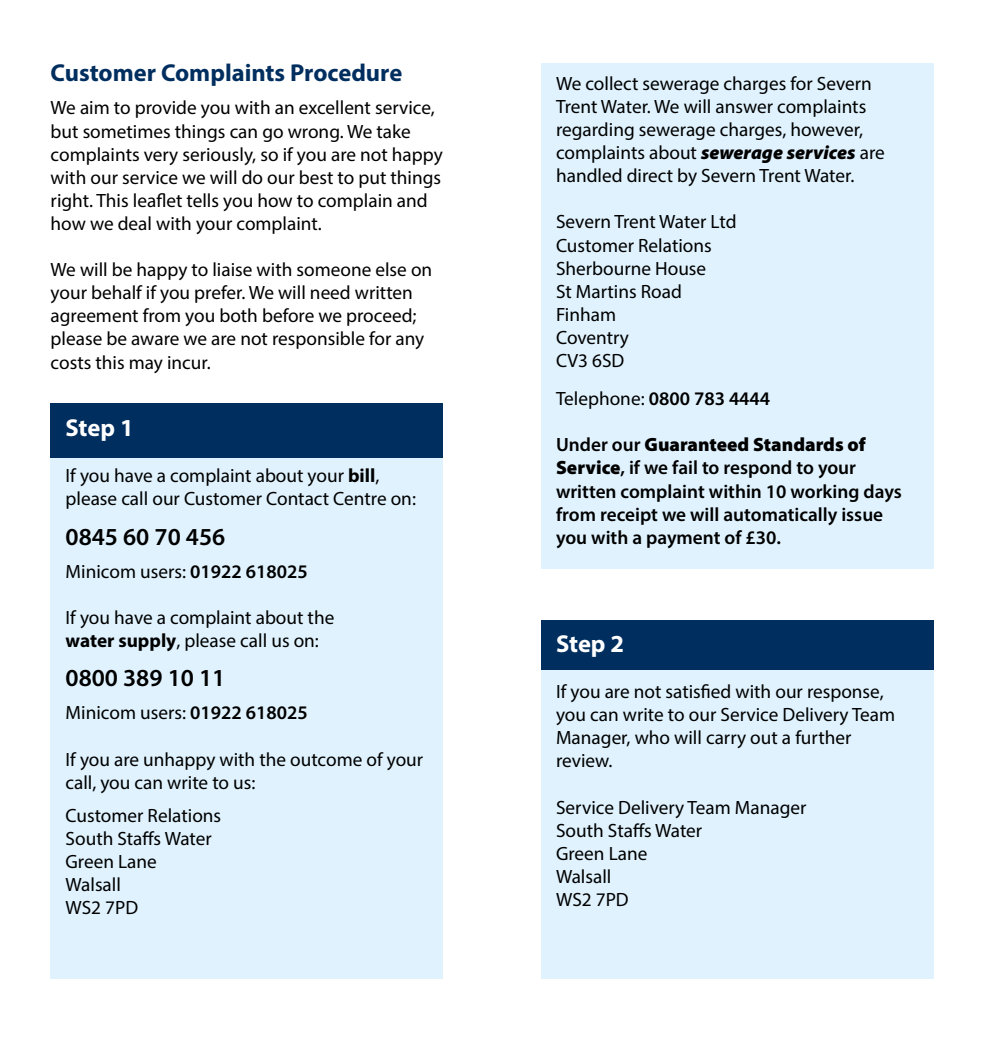
<style>
.page{position:relative;width:983px;height:1042px;background:#fff}
.page>*{position:absolute;margin:0;border:0;box-sizing:border-box;transform-origin:0 0}
.t1{font:700 24.5px "Myriad Pro";color:#002e5f}
.t2{font:600 24.5px "Myriad Pro";color:#000}
.t3{font:700 24.5px "Myriad Pro";letter-spacing:-.005em;color:#fff}
.t4{font:19.25px/23.1px "Myriad Pro";color:#000}
.t5{font:600 19.25px/23.1px "Myriad Pro";color:#000}
.s1{font-weight:700}
.s2{font-weight:600}
.s3{font-weight:900;font-style:italic}
.s4{font-weight:400}
.s5{font-weight:900}
</style>
<div class="page">
<div style="left:51px;top:431px;width:391px;height:547px;background:#dff2fd"></div>
<div style="left:51px;top:403px;width:391px;height:54px;background:#002e5f"></div>
<div style="left:541px;top:670px;width:392px;height:308px;background:#dff2fd"></div>
<div style="left:541px;top:620px;width:392px;height:50px;background:#002e5f"></div>
<div style="left:541px;top:63px;width:392px;height:505px;background:#dff2fd"></div>
<p class="t1" style="left:51px;top:57px;width:353px">Customer Complaints Procedure</p>
<p class="t4" style="left:51px;top:96px;width:393px">We aim to provide you with an excellent service, but sometimes things can go wrong. We take complaints very seriously, so if you are not happy with our service we will do our best to put things right. This leaflet tells you how to complain and how we deal with your complaint.</p>
<p class="t4" style="left:51px;top:258px;width:383px">We will be happy to liaise with someone else on your behalf if you prefer. We will need written agreement from you both before we proceed; please be aware we are not responsible for any costs this may incur.</p>
<p class="t3" style="left:65px;top:412px;width:70px">Step 1</p>
<p class="t4" style="left:65px;top:464px;width:352px">If you have a complaint about your <span class="s1">bill</span>, please call our Customer Contact Centre on:</p>
<p class="t2" style="left:65px;top:521px;width:161px">0845 60 70 456</p>
<p class="t4" style="left:65px;top:559px;width:243px">Minicom users: <span class="s2">01922 618025</span></p>
<p class="t4" style="left:65px;top:605px;width:270px">If you have a complaint about the <span class="s1">water supply</span>, please call us on:</p>
<p class="t2" style="left:65px;top:662px;width:161px">0800 389 10 11</p>
<p class="t4" style="left:65px;top:701px;width:243px">Minicom users: <span class="s2">01922 618025</span></p>
<p class="t4" style="left:65px;top:747px;width:359px">If you are unhappy with the outcome of your call, you can write to us:</p>
<p class="t4" style="left:65px;top:803px;width:157px">Customer Relations<br>South Staffs Water<br>Green Lane<br>Walsall<br>WS2 7PD</p>
<p class="t4" style="left:556px;top:72px;width:330px">We collect sewerage charges for Severn Trent Water. We will answer complaints regarding sewerage charges, however, complaints about <span class="s3">sewerage services</span> are handled direct by Severn Trent Water.</p>
<p class="t4" style="left:556px;top:210px;width:182px">Severn Trent Water Ltd<br>Customer Relations<br>Sherbourne House<br>St Martins Road<br>Finham<br>Coventry<br>CV3 6SD</p>
<p class="t5" style="left:556px;top:387px;width:216px"><span class="s4">Telephone:</span> 0800 783 4444</p>
<p class="t5" style="left:556px;top:433px;width:347px">Under our <span class="s5">Guaranteed Standards of Service</span>, if we fail to respond to your written complaint within 10 working days from receipt we will automatically issue you with a payment of £30.</p>
<p class="t3" style="left:556px;top:627px;width:70px">Step 2</p>
<p class="t4" style="left:556px;top:680px;width:340px">If you are not satisfied with our response, you can write to our Service Delivery Team<br>Manager, who will carry out a further review.</p>
<p class="t4" style="left:556px;top:795px;width:252px">Service Delivery Team Manager<br>South Staffs Water<br>Green Lane<br>Walsall<br>WS2 7PD</p>
</div>
